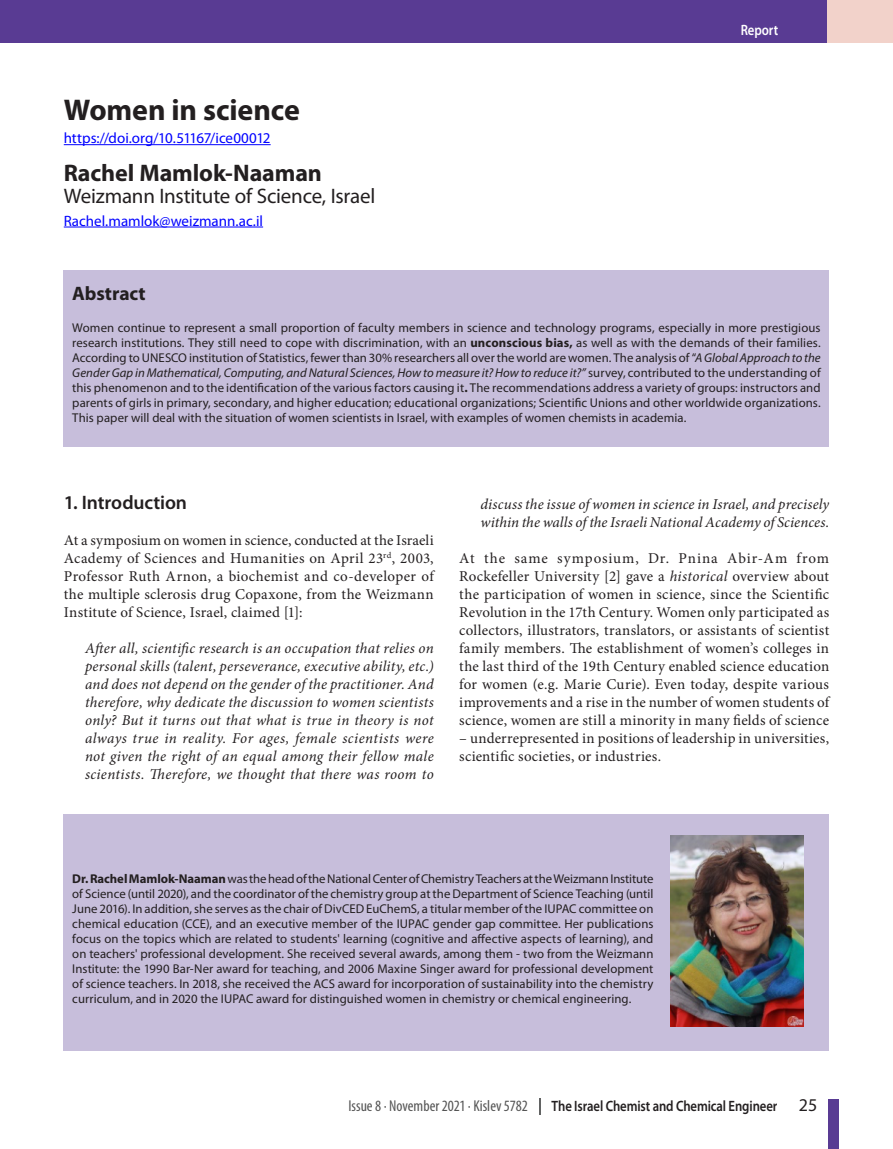
<style>
.page{position:relative;width:893px;height:1149px;background:#fff}
.page>*{position:absolute;margin:0;border:0;box-sizing:border-box;transform-origin:0 0}
.כותרת_20{font:700 30px "Myriad Pro";letter-spacing:-.005em;color:#231f20}
.קרדיט{font:700 24px "Myriad Pro";letter-spacing:-.005em;color:#231f20}
.שייכות_לקרדיט{font:21px "Myriad Pro";letter-spacing:-.01em;color:#231f20}
.כותרת_משנה_בתוך_מאמר{font:600 19.5px "Myriad Pro";letter-spacing:-.005em;color:#231f20}
.מלל_בתוך_קופסאת_צבע{font:700 19.5px "Myriad Pro";letter-spacing:-.005em;color:#231f20}
.t1{font:condensed 15.75px "Myriad Pro";color:#545454}
.מלל_רץ{font:15px/18px "Minion Pro";letter-spacing:.015em;color:#231f20;text-align:justify}
.מלל_רץ_עם_כניסה{font:italic 15px/18px "Minion Pro";letter-spacing:.01em;color:#231f20;text-align:justify}
.שייכות_לקרדיט-2{font:15px "Myriad Pro";color:#00f}
.t2{font:600 15px "Myriad Pro";letter-spacing:-.01em;color:#231f20;scale:.85 1}
.t3{font:600 15px "Myriad Pro";letter-spacing:-.005em;color:#fff;scale:.85 1}
.מלל_בתוך_קופסאת_צבע-2{font:12.75px/15px "Myriad Pro";letter-spacing:.01em;color:#231f20;text-align:justify}
.s1{font-weight:700}
.s2{font-style:italic}
.s3{font-weight:400;font-size:18px}
</style>
<div class="page">
<svg style="left:539px;top:1098px;width:2px;height:16px"></svg>
<div style="left:0;top:0;width:893px;height:43px;background:#593b93"></div>
<div style="left:828px;top:1098px;width:10px;height:50px;background:#593b93"></div>
<div style="left:828px;top:0;width:65px;height:43px;background:#f2d2ca"></div>
<hr style="left:64px;top:226px;width:199px;height:1px;background:#00f">
<div style="left:64px;top:814px;width:765px;height:236px;background:#c7bedb"></div>
<div style="left:64px;top:270px;width:765px;height:176px;background:#c7bedb"></div>
<img style="left:670px;top:835px;width:134px;height:190px">
<hr style="left:64px;top:144px;width:207px;height:1px;background:#00f">
<p class="כותרת_20" style="left:64px;top:91px;width:238px">Women in science</p>
<p class="שייכות_לקרדיט-2" style="left:64px;top:129px;width:208px">https://doi.org/10.51167/ice00012</p>
<p class="קרדיט" style="left:64px;top:157px;width:260px">Rachel Mamlok-Naaman</p>
<p class="שייכות_לקרדיט" style="left:64px;top:183px;width:313px">Weizmann Institute of Science, Israel</p>
<p class="שייכות_לקרדיט-2" style="left:64px;top:211px;width:201px">Rachel.mamlok@weizmann.ac.il</p>
<p class="t3" style="left:741px;top:21px;width:45px">Report</p>
<p class="מלל_בתוך_קופסאת_צבע" style="left:72px;top:281px;width:75px">Abstract</p>
<p class="מלל_בתוך_קופסאת_צבע-2" style="left:72px;top:320px;width:750px">Women continue to represent a small proportion of faculty members in science and technology programs, especially in more prestigious research institutions. They still need to cope with discrimination, with an <span class="s1">unconscious bias,</span> as well as with the demands of their families.<br>According to UNESCO institution of Statistics, fewer than 30% researchers all over the world are women. The analysis of “<span class="s2">A Global Approach to the Gender Gap in Mathematical, Computing, and Natural Sciences, How to measure it? How to reduce it?”</span> survey, contributed to the understanding of this phenomenon and to the identification of the various factors causing it<span class="s1">.</span> The recommendations address a variety of groups: instructors and parents of girls in primary, secondary, and higher education; educational organizations; Scientific Unions and other worldwide organizations.<br>This paper will deal with the situation of women scientists in Israel, with examples of women chemists in academia.</p>
<p class="כותרת_משנה_בתוך_מאמר" style="left:64px;top:490px;width:125px">1. Introduction</p>
<p class="מלל_רץ" style="left:64px;top:531px;width:372px">At a symposium on women in science, conducted at the Israeli Academy of Sciences and Humanities on April 23<sup>rd</sup>, 2003, Professor Ruth Arnon, a biochemist and co-developer of the multiple sclerosis drug Copaxone, from the Weizmann Institute of Science, Israel, claimed [1]:</p>
<p class="מלל_רץ_עם_כניסה" style="left:85px;top:639px;width:350px">After all, scientific research is an occupation that relies on personal skills (talent, perseverance, executive ability, etc.) and does not depend on the gender of the practitioner. And therefore, why dedicate the discussion to women scientists only? But it turns out that what is true in theory is not always true in reality. For ages, female scientists were not given the right of an equal among their fellow male scientists. Therefore, we thought that there was room to</p>
<p class="מלל_רץ_עם_כניסה" style="left:480px;top:495px;width:350px">discuss the issue of women in science in Israel, and precisely within the walls of the Israeli National Academy of Sciences.</p>
<p class="מלל_רץ" style="left:459px;top:549px;width:372px">At the same symposium, Dr. Pnina Abir-Am from Rockefeller University [2] gave a <span class="s2">historical</span> overview about the participation of women in science, since the Scientific Revolution in the 17th Century. Women only participated as collectors, illustrators, translators, or assistants of scientist family members. The establishment of women’s colleges in the last third of the 19th Century enabled science education for women (e.g. Marie Curie). Even today, despite various improvements and a rise in the number of women students of science, women are still a minority in many fields of science</p>
<p class="מלל_רץ" style="left:459px;top:729px;width:371px">– underrepresented in positions of leadership in universities, scientific societies, or industries.</p>
<p class="מלל_בתוך_קופסאת_צבע-2" style="left:72px;top:870px;width:583px"><span class="s1">Dr. Rachel Mamlok-Naaman</span> was the head of the National Center of Chemistry Teachers at the Weizmann Institute of Science (until 2020), and the coordinator of the chemistry group at the Department of Science Teaching (until June 2016). In addition, she serves as the chair of DivCED EuChemS, a titular member of the IUPAC committee on chemical education (CCE), and an executive member of the IUPAC gender gap committee. Her publications focus on the topics which are related to students' learning (cognitive and affective aspects of learning), and on teachers' professional development. She received several awards, among them - two from the Weizmann Institute: the 1990 Bar-Ner award for teaching, and 2006 Maxine Singer award for professional development of science teachers. In 2018, she received the ACS award for incorporation of sustainability into the chemistry curriculum, and in 2020 the IUPAC award for distinguished women in chemistry or chemical engineering.</p>
<p class="t1" style="left:348px;top:1095px;width:181px">Issue 8 · November 2021 · Kislev 5782</p>
<p class="t2" style="left:551px;top:1096px;width:314px">The Israel Chemist and Chemical Engineer <span class="s3">25</span></p>
</div>
